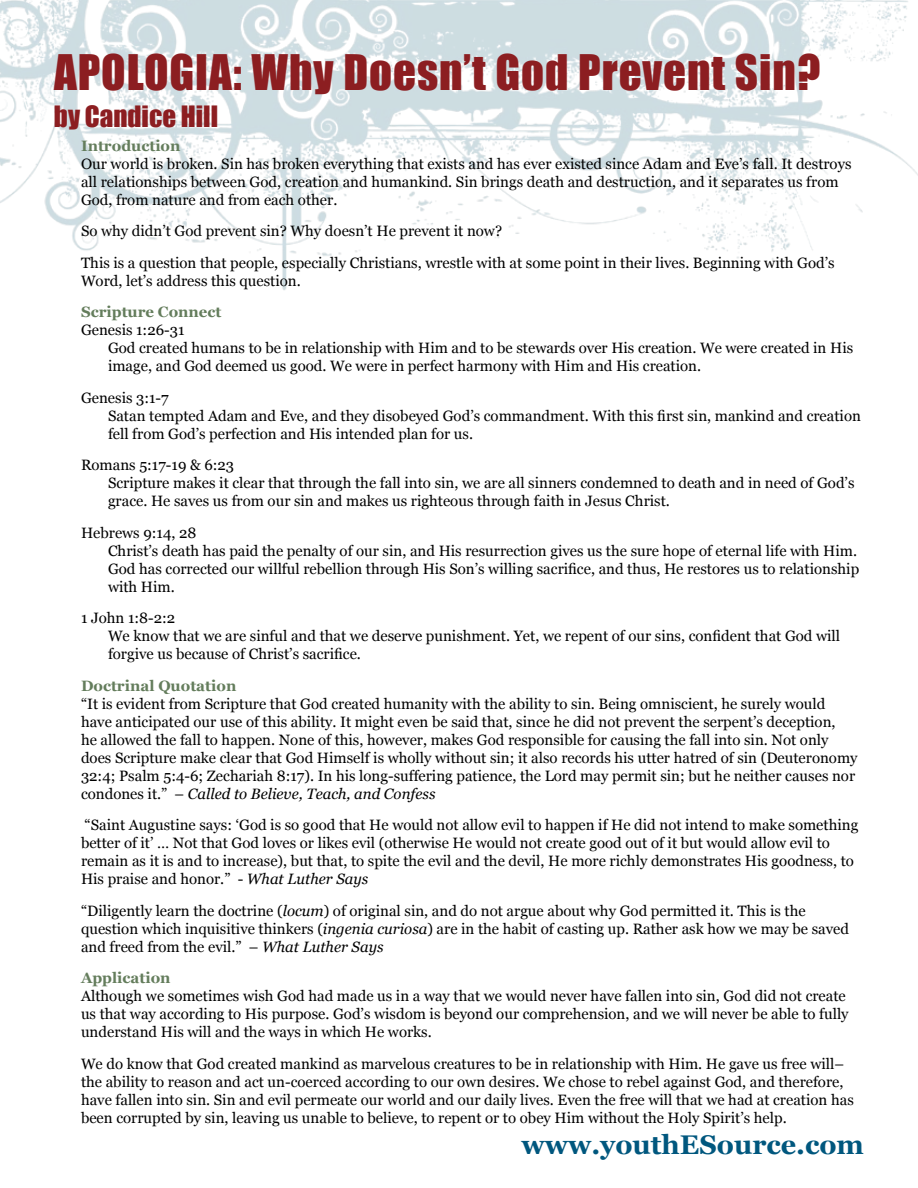
<style>
.page{position:relative;width:918px;height:1188px;background:#fff}
.page>*{position:absolute;margin:0;border:0;box-sizing:border-box;transform-origin:0 0}
.t1{font:45px "Impact";letter-spacing:.02em;color:#8c1e21}
.t2{font:700 27px "Georgia";color:#00577e}
.t3{font:27px "Impact";color:#8c1e21}
.t4{font:15px/18px "Georgia";color:#000}
.t5{font:700 15px "Georgia";color:#647d5c}
.s1{font-style:italic}
</style>
<div class="page">
<img style="left:0;top:0;width:918px;height:290px">
<h1 class="t1" style="left:54px;top:37px;width:768px">APOLOGIA: Why Doesn’t God Prevent Sin?</h1>
<h2 class="t3" style="left:54px;top:95px;width:166px">by Candice Hill</h2>
<p class="t5" style="left:81px;top:136px;width:101px">Introduction</p>
<p class="t4" style="left:81px;top:155px;width:772px">Our world is broken. Sin has broken everything that exists and has ever existed since Adam and Eve’s fall. It destroys all relationships between God, creation and humankind. Sin brings death and destruction, and it separates us from<br>God, from nature and from each other.</p>
<p class="t4" style="left:81px;top:216px;width:755px;line-height:31.5px">So why didn’t God prevent sin? Why doesn’t He prevent it now?<br>This is a question that people, especially Christians, wrestle with at some point in their lives. Beginning with God’s</p>
<p class="t4" style="left:81px;top:272px;width:221px">Word, let’s address this question.</p>
<p class="t5" style="left:81px;top:303px;width:142px">Scripture Connect</p>
<p class="t4" style="left:108px;top:321px;width:747px;text-indent:-27px">Genesis 1:26-31<br>God created humans to be in relationship with Him and to be stewards over His creation. We were created in His image, and God deemed us good. We were in perfect harmony with Him and His creation.</p>
<p class="t4" style="left:108px;top:389px;width:754px;text-indent:-27px">Genesis 3:1-7<br>Satan tempted Adam and Eve, and they disobeyed God’s commandment. With this first sin, mankind and creation fell from God’s perfection and His intended plan for us.</p>
<p class="t4" style="left:108px;top:456px;width:748px;text-indent:-27px">Romans 5:17-19 &amp; 6:23<br>Scripture makes it clear that through the fall into sin, we are all sinners condemned to death and in need of God’s grace. He saves us from our sin and makes us righteous through faith in Jesus Christ.</p>
<p class="t4" style="left:108px;top:524px;width:753px;text-indent:-27px">Hebrews 9:14, 28<br>Christ’s death has paid the penalty of our sin, and His resurrection gives us the sure hope of eternal life with Him.<br>God has corrected our willful rebellion through His Son’s willing sacrifice, and thus, He restores us to relationship with Him.</p>
<p class="t4" style="left:108px;top:609px;width:734px;text-indent:-27px">1 John 1:8-2:2<br>We know that we are sinful and that we deserve punishment. Yet, we repent of our sins, confident that God will forgive us because of Christ’s sacrifice.</p>
<p class="t5" style="left:81px;top:676px;width:157px">Doctrinal Quotation</p>
<p class="t4" style="left:81px;top:695px;width:778px">“It is evident from Scripture that God created humanity with the ability to sin. Being omniscient, he surely would have anticipated our use of this ability. It might even be said that, since he did not prevent the serpent’s deception,<br>he allowed the fall to happen. None of this, however, makes God responsible for causing the fall into sin. Not only does Scripture make clear that God Himself is wholly without sin; it also records his utter hatred of sin (Deuteronomy 32:4; Psalm 5:4-6; Zechariah 8:17). In his long-suffering patience, the Lord may permit sin; but he neither causes nor condones it.” – <span class="s1">Called to Believe, Teach, and Confess</span></p>
<p class="t4" style="left:81px;top:816px;width:779px">“Saint Augustine says: ‘God is so good that He would not allow evil to happen if He did not intend to make something better of it’ … Not that God loves or likes evil (otherwise He would not create good out of it but would allow evil to remain as it is and to increase), but that, to spite the evil and the devil, He more richly demonstrates His goodness, to His praise and honor.” - <span class="s1">What Luther Says</span></p>
<p class="t4" style="left:81px;top:902px;width:770px">“Diligently learn the doctrine (<span class="s1">locum</span>) of original sin, and do not argue about why God permitted it. This is the question which inquisitive thinkers (<span class="s1">ingenia curiosa</span>) are in the habit of casting up. Rather ask how we may be saved and freed from the evil.” – <span class="s1">What Luther Says</span></p>
<p class="t5" style="left:81px;top:969px;width:91px">Application</p>
<p class="t4" style="left:81px;top:987px;width:769px">Although we sometimes wish God had made us in a way that we would never have fallen into sin, God did not create us that way according to His purpose. God’s wisdom is beyond our comprehension, and we will never be able to fully understand His will and the ways in which He works.</p>
<p class="t4" style="left:81px;top:1055px;width:774px">We do know that God created mankind as marvelous creatures to be in relationship with Him. He gave us free will– the ability to reason and act un-coerced according to our own desires. We chose to rebel against God, and therefore, have fallen into sin. Sin and evil permeate our world and our daily lives. Even the free will that we had at creation has been corrupted by sin, leaving us unable to believe, to repent or to obey Him without the Holy Spirit’s help.</p>
<h2 class="t2" style="left:521px;top:1128px;width:344px">www.youthESource.com</h2>
</div>
